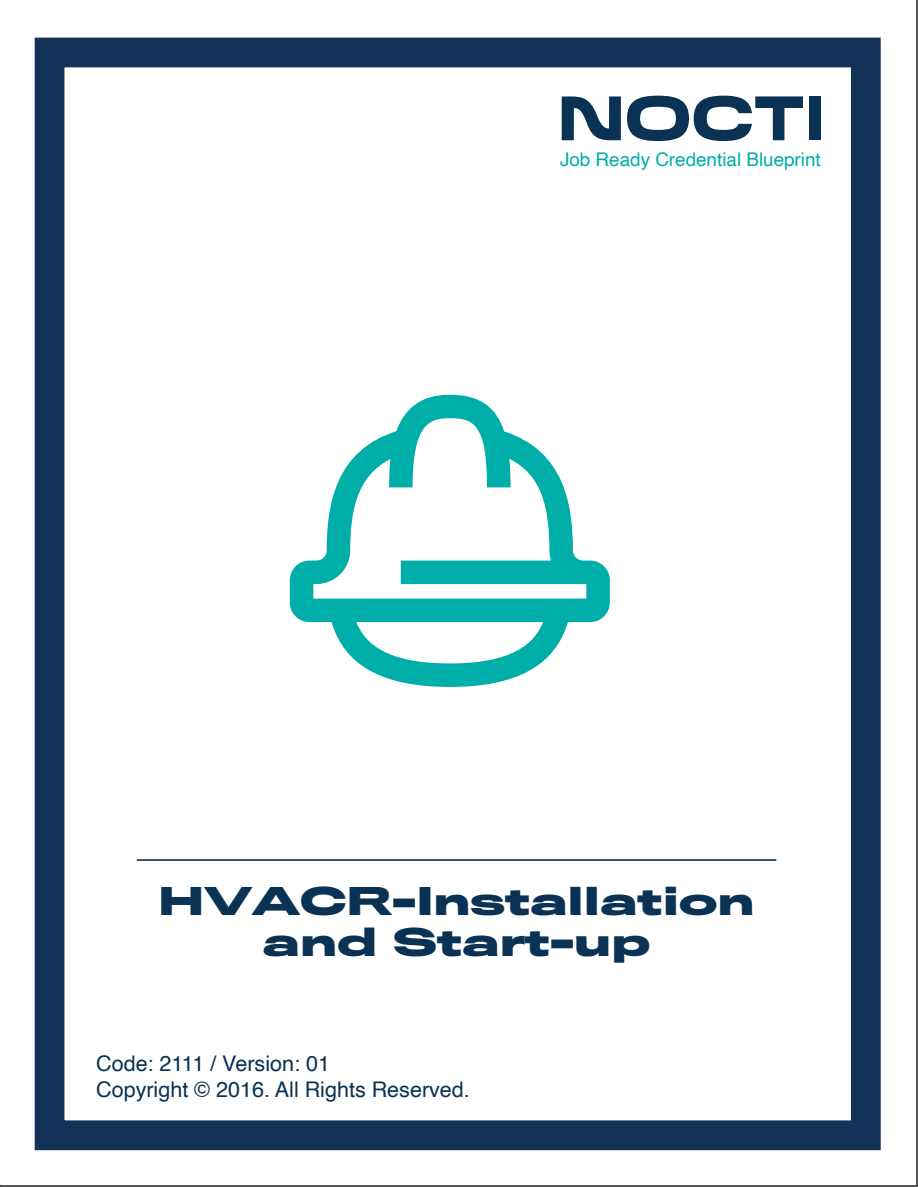
<style>
.page{position:relative;width:918px;height:1188px;background:#fff}
.page>*{position:absolute;margin:0;border:0;box-sizing:border-box;transform-origin:0 0}
.t1{font:700 35.85px/41.2px "Titling Gothic FB Extended";letter-spacing:-.02em;color:#0a3254;text-align:center}
.t2{font:21.6px "Helvetica";color:#0a3254}
.t3{font:18.9px "Helvetica";color:#00aea9}
</style>
<div class="page">
<svg style="left:562px;top:96px;width:59px;height:44px"></svg>
<div style="left:809px;top:96px;width:12px;height:44px;background:#0a3254"></div>
<svg style="left:627px;top:96px;width:176px;height:45px"></svg>
<div style="left:35px;top:38px;width:846px;height:1112px;border:30px solid #143257"></div>
<hr style="left:137px;top:859px;width:639px;height:2px;background:#0a3254">
<svg style="left:290px;top:395px;width:320px;height:292px"></svg>
<p class="t3" style="left:560px;top:145px;width:262px">Job Ready Credential Blueprint</p>
<h1 class="t1" style="left:158px;top:880px;width:599px">HVACR-Installation and Start-up</h1>
<p class="t2" style="left:96px;top:1047px;width:235px">Code: 2111 / Version: 01</p>
<p class="t2" style="left:96px;top:1073px;width:375px">Copyright © 2016. All Rights Reserved.</p>
</div>
